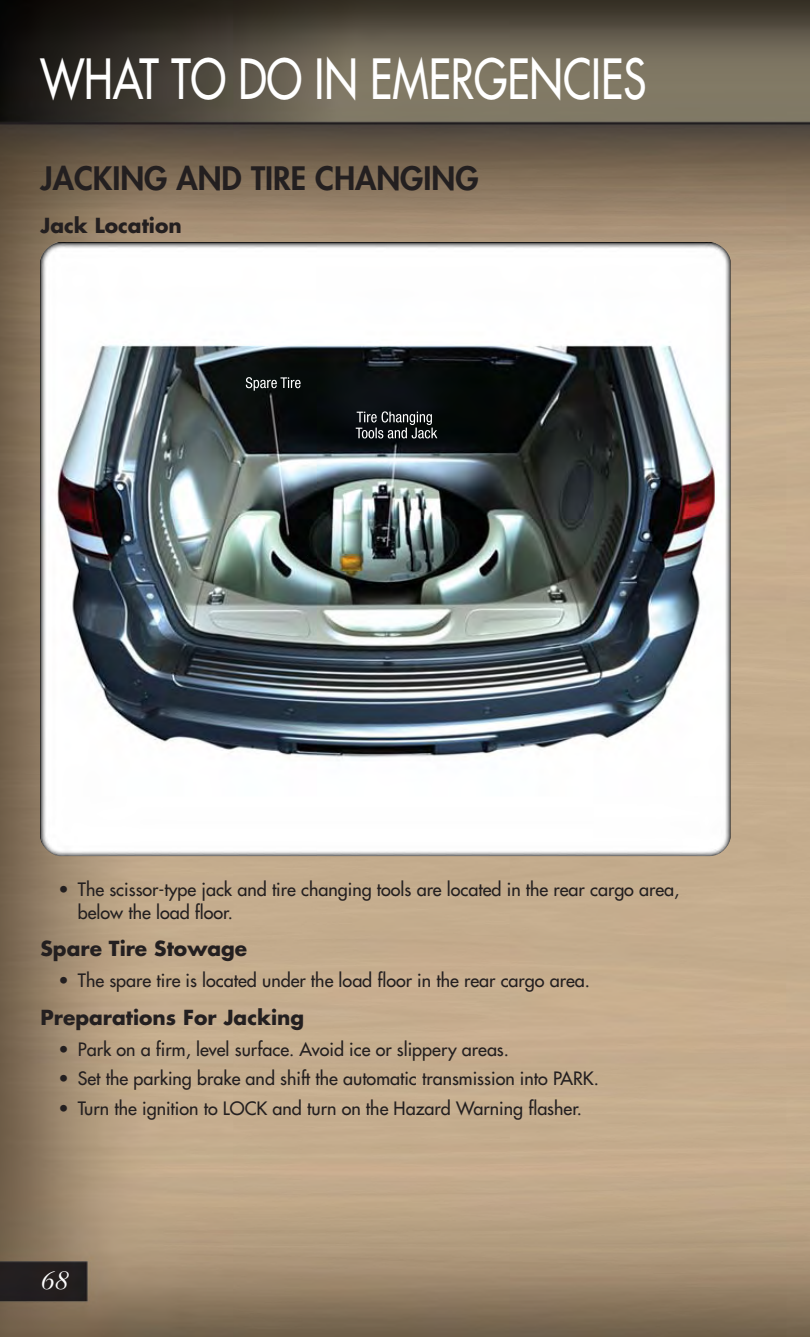
<style>
.page{position:relative;width:810px;height:1337px;background:#fff}
.page>*{position:absolute;margin:0;border:0;box-sizing:border-box;transform-origin:0 0}
.t1{font:500 53.77px "Futura Std";color:#fff;scale:.79 1}
.t2{font:800 31.5px "Futura Std";color:#231f20}
.t3{font:25.88px "Baskerville Cyr LT Std Incline";color:#fff}
.t4{font:700 20.25px "Futura Std";color:#231f20}
.t5{font:500 18px/22.7px "Futura Std";color:#231f20}
</style>
<div class="page">
<img style="left:0;top:0;width:810px;height:1336px">
<img style="left:41px;top:242px;width:690px;height:614px">
<img style="left:356px;top:411px;width:76px;height:27px">
<img style="left:246px;top:377px;width:55px;height:14px">
<h1 class="t1" style="left:40px;top:52px;width:768px">WHAT TO DO IN EMERGENCIES</h1>
<h2 class="t2" style="left:41px;top:163px;width:440px">JACKING AND TIRE CHANGING</h2>
<p class="t4" style="left:41px;top:216px;width:143px">Jack Location</p>
<p class="t5" style="left:78px;top:879px;width:603px;text-indent:-19px">• The scissor-type jack and tire changing tools are located in the rear cargo area, below the load floor.</p>
<p class="t4" style="left:41px;top:939px;width:208px">Spare Tire Stowage</p>
<p class="t5" style="left:59px;top:970px;width:533px">• The spare tire is located under the load floor in the rear cargo area.</p>
<p class="t4" style="left:41px;top:1008px;width:265px">Preparations For Jacking</p>
<p class="t5" style="left:59px;top:1039px;width:452px">• Park on a firm, level surface. Avoid ice or slippery areas.</p>
<p class="t5" style="left:59px;top:1068px;width:542px">• Set the parking brake and shift the automatic transmission into PARK.</p>
<p class="t5" style="left:59px;top:1098px;width:525px">• Turn the ignition to LOCK and turn on the Hazard Warning flasher.</p>
<h3 class="t3" style="left:40px;top:1270px;width:30px">68</h3>
</div>
